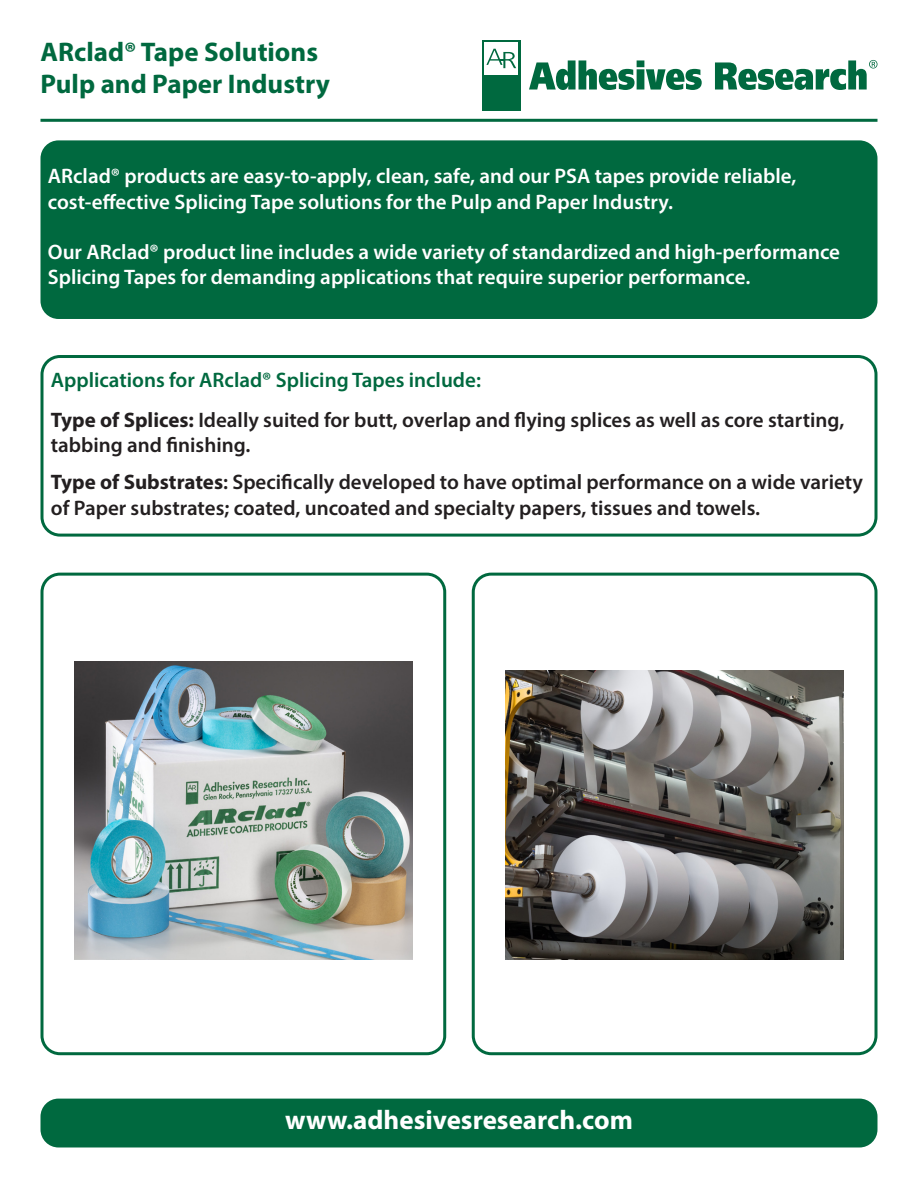
<style>
.page{position:relative;width:918px;height:1188px;background:#fff}
.page>*{position:absolute;margin:0;border:0;box-sizing:border-box;transform-origin:0 0}
.t1{font:700 27px "Myriad Pro";color:#00693f}
.t2{font:700 27px "Myriad Pro";color:#fff}
.t3{font:600 21px/25.2px "Myriad Pro";color:#fff}
.t4{font:600 21px/25.2px "Myriad Pro";color:#231f20}
.t5{font:600 21px "Myriad Pro";color:#00693f}
.s1{font-weight:700}
</style>
<div class="page">
<div style="left:482px;top:40px;width:38px;height:71px;background:#00693f"></div>
<div style="left:485px;top:43px;width:33px;height:32px;background:#fff"></div>
<svg style="left:486px;top:49px;width:30px;height:19px"></svg>
<svg style="left:529px;top:60px;width:173px;height:30px"></svg>
<svg style="left:715px;top:60px;width:162px;height:30px"></svg>
<hr style="left:40px;top:119px;width:838px;height:3px;background:#00693f">
<div style="left:40px;top:140px;width:838px;height:179px;background:#00693f;border-radius:18px"></div>
<div style="left:40px;top:1099px;width:838px;height:48px;background:#00693f;border-radius:18px"></div>
<div style="left:40px;top:573px;width:406px;height:482px;border:3px solid #00693f;border-radius:18px"></div>
<div style="left:40px;top:355px;width:838px;height:182px;border:3px solid #00693f;border-radius:18px"></div>
<div style="left:472px;top:573px;width:406px;height:482px;border:3px solid #00693f;border-radius:18px"></div>
<img style="left:74px;top:662px;width:338px;height:297px">
<img style="left:506px;top:670px;width:338px;height:289px">
<p class="t1" style="left:40px;top:34px;width:279px">ARclad® Tape Solutions</p>
<p class="t1" style="left:40px;top:66px;width:291px">Pulp and Paper Industry</p>
<p class="t3" style="left:48px;top:163px;width:750px">ARclad® products are easy-to-apply, clean, safe, and our PSA tapes provide reliable,</p>
<p class="t3" style="left:48px;top:189px;width:627px">cost-effective Splicing Tape solutions for the Pulp and Paper Industry.</p>
<p class="t3" style="left:48px;top:239px;width:794px">Our ARclad® product line includes a wide variety of standardized and high-performance<br>Splicing Tapes for demanding applications that require superior performance.</p>
<p class="t5" style="left:51px;top:366px;width:432px">Applications for ARclad® Splicing Tapes include:</p>
<p class="t4" style="left:51px;top:407px;width:795px"><span class="s1">Type of Splices:</span> Ideally suited for butt, overlap and flying splices as well as core starting, tabbing and finishing.</p>
<p class="t4" style="left:51px;top:469px;width:814px"><span class="s1">Type of Substrates</span>: Specifically developed to have optimal performance on a wide variety of Paper substrates; coated, uncoated and specialty papers, tissues and towels.</p>
<p class="t2" style="left:285px;top:1102px;width:349px">www.adhesivesresearch.com</p>
</div>
